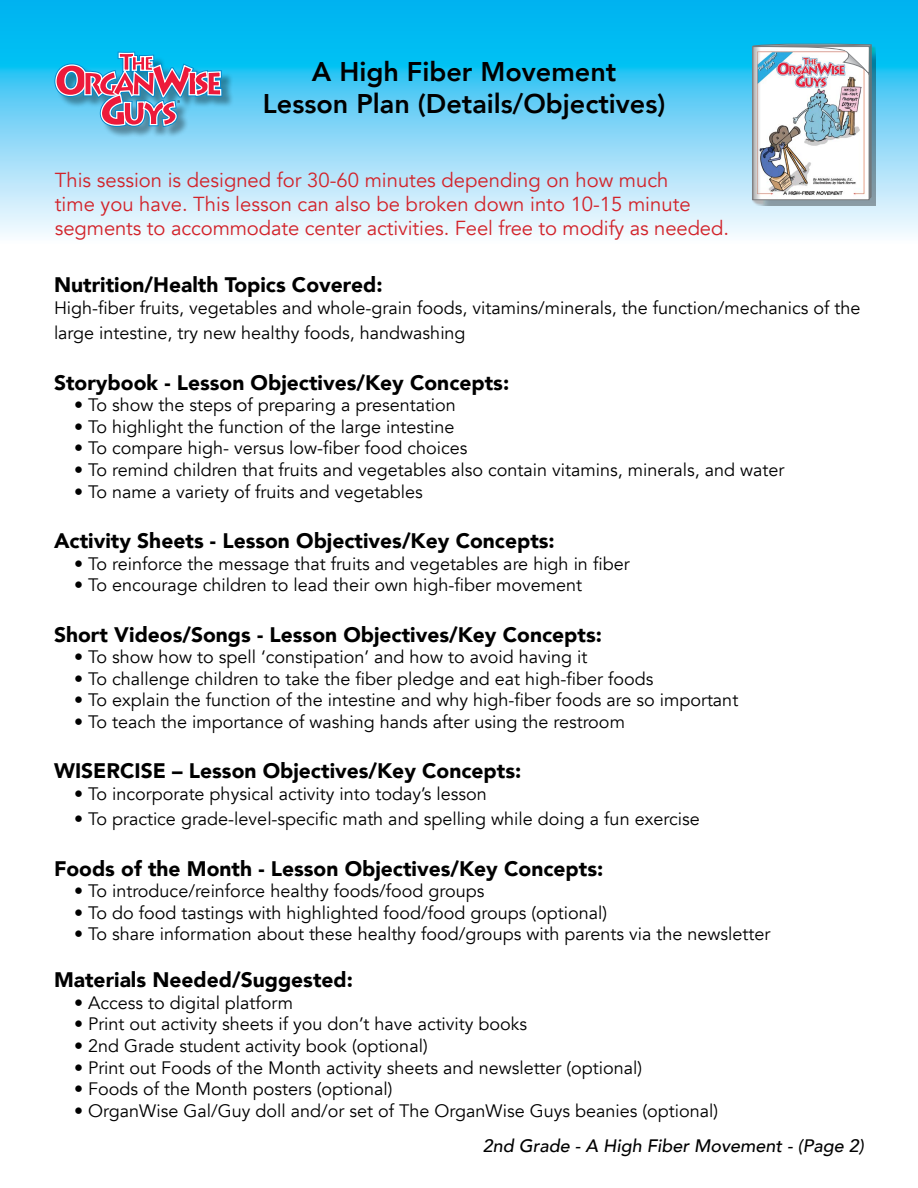
<style>
.page{position:relative;width:918px;height:1188px;background:#fff}
.page>*{position:absolute;margin:0;border:0;box-sizing:border-box;transform-origin:0 0}
.t1{font:800 27px/32.4px "Avenir";color:#000;text-align:center}
.t2{font:900 21px "Avenir";color:#000}
.t3{font:20.25px/24.3px "Avenir";color:#d2232a}
.t4{font:18px/25.2px "Avenir";color:#000}
.t5{font:italic 500 18px "Avenir";color:#000}
</style>
<div class="page">
<svg style="left:0;top:0;width:918px;height:236px;background:#6fd3f6"></svg>
<div style="left:56px;top:53px;width:178px;height:85px;background:#000;opacity:.35"></div>
<svg style="left:53px;top:50px;width:171px;height:78px;background:#7995ba"></svg>
<img style="left:741px;top:35px;width:134px;height:171px">
<img style="left:752px;top:43px;width:120px;height:157px">
<h1 class="t1" style="left:263px;top:55px;width:404px">A High Fiber Movement<br>Lesson Plan (Details/Objectives)</h1>
<p class="t3" style="left:55px;top:168px;width:676px">This session is designed for 30-60 minutes depending on how much<br>time you have. This lesson can also be broken down into 10-15 minute segments to accommodate center activities. Feel free to modify as needed.</p>
<p class="t2" style="left:54px;top:267px;width:330px">Nutrition/Health Topics Covered:</p>
<p class="t4" style="left:54px;top:296px;width:808px">High-fiber fruits, vegetables and whole-grain foods, vitamins/minerals, the function/mechanics of the large intestine, try new healthy foods, handwashing</p>
<p class="t2" style="left:54px;top:364px;width:457px">Storybook - Lesson Objectives/Key Concepts:</p>
<p class="t4" style="left:74px;top:393px;width:383px">• To show the steps of preparing a presentation</p>
<p class="t4" style="left:74px;top:414px;width:382px">• To highlight the function of the large intestine</p>
<p class="t4" style="left:74px;top:436px;width:395px">• To compare high- versus low-fiber food choices</p>
<p class="t4" style="left:74px;top:458px;width:712px">• To remind children that fruits and vegetables also contain vitamins, minerals, and water</p>
<p class="t4" style="left:74px;top:479px;width:350px">• To name a variety of fruits and vegetables</p>
<p class="t2" style="left:54px;top:523px;width:502px">Activity Sheets - Lesson Objectives/Key Concepts:</p>
<p class="t4" style="left:74px;top:551px;width:557px">• To reinforce the message that fruits and vegetables are high in fiber</p>
<p class="t4" style="left:74px;top:573px;width:510px">• To encourage children to lead their own high-fiber movement</p>
<p class="t2" style="left:54px;top:616px;width:550px">Short Videos/Songs - Lesson Objectives/Key Concepts:</p>
<p class="t4" style="left:74px;top:645px;width:515px">• To show how to spell ‘constipation’ and how to avoid having it</p>
<p class="t4" style="left:74px;top:666px;width:581px">• To challenge children to take the fiber pledge and eat high-fiber foods</p>
<p class="t4" style="left:74px;top:688px;width:666px">• To explain the function of the intestine and why high-fiber foods are so important</p>
<p class="t4" style="left:74px;top:710px;width:552px">• To teach the importance of washing hands after using the restroom</p>
<p class="t2" style="left:54px;top:753px;width:469px">WISERCISE – Lesson Objectives/Key Concepts:</p>
<p class="t4" style="left:74px;top:782px;width:414px">• To incorporate physical activity into today’s lesson</p>
<p class="t4" style="left:74px;top:807px;width:627px">• To practice grade-level-specific math and spelling while doing a fun exercise</p>
<p class="t2" style="left:54px;top:850px;width:551px">Foods of the Month - Lesson Objectives/Key Concepts:</p>
<p class="t4" style="left:74px;top:879px;width:412px">• To introduce/reinforce healthy foods/food groups</p>
<p class="t4" style="left:74px;top:900px;width:535px">• To do food tastings with highlighted food/food groups (optional)</p>
<p class="t4" style="left:74px;top:922px;width:698px">• To share information about these healthy food/groups with parents via the newsletter</p>
<p class="t2" style="left:54px;top:962px;width:301px">Materials Needed/Suggested:</p>
<p class="t4" style="left:74px;top:990px;width:221px">• Access to digital platform</p>
<p class="t4" style="left:74px;top:1012px;width:455px">• Print out activity sheets if you don’t have activity books</p>
<p class="t4" style="left:74px;top:1034px;width:355px">• 2nd Grade student activity book (optional)</p>
<p class="t4" style="left:74px;top:1055px;width:570px">• Print out Foods of the Month activity sheets and newsletter (optional)</p>
<p class="t4" style="left:74px;top:1077px;width:320px">• Foods of the Month posters (optional)</p>
<p class="t4" style="left:74px;top:1098px;width:646px">• OrganWise Gal/Guy doll and/or set of The OrganWise Guys beanies (optional)</p>
<p class="t5" style="left:483px;top:1135px;width:383px">2nd Grade - A High Fiber Movement - (Page 2)</p>
</div>
